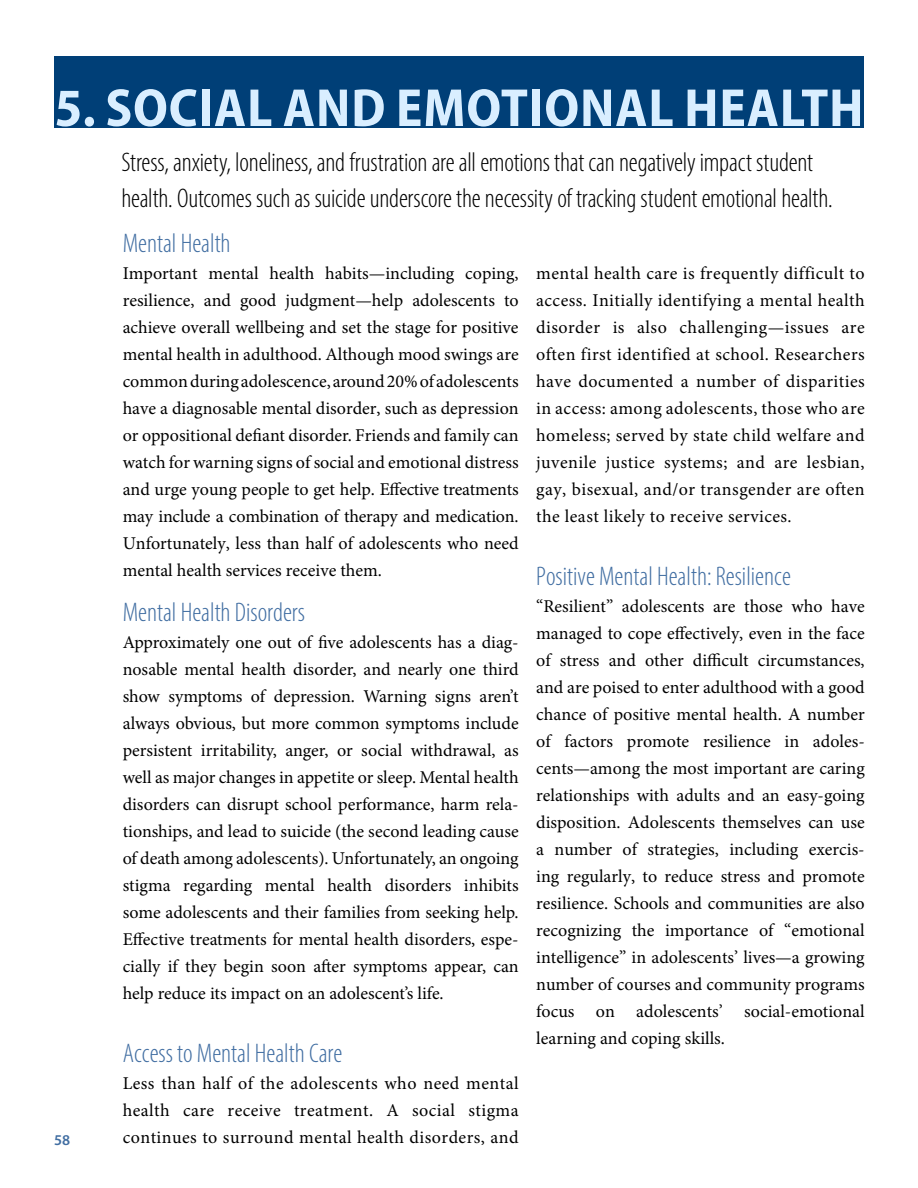
<style>
.page{position:relative;width:918px;height:1188px;background:#fff}
.page>*{position:absolute;margin:0;border:0;box-sizing:border-box;transform-origin:0 0}
.t1{font:700 semi-condensed 54px "Myriad Pro";letter-spacing:.015em;color:#d9eeff}
.t2{font:300 condensed 27px/36px "Myriad Pro";letter-spacing:-.01em;color:#000}
.t3{font:300 condensed 27px "Myriad Pro";color:#416ea2}
.t4{font:18px/27px "Minion Pro";letter-spacing:.025em;color:#000;text-align:justify}
.t5{font:600 15px "Myriad Pro";color:#416ea2}
</style>
<div class="page">
<div style="left:54px;top:56px;width:810px;height:72px;background:#003f77"></div>
<h1 class="t1" style="left:55px;top:73px;width:810px">5. SOCIAL AND EMOTIONAL HEALTH</h1>
<h2 class="t2" style="left:122px;top:144px;width:713px">Stress, anxiety, loneliness, and frustration are all emotions that can negatively impact student health. Outcomes such as suicide underscore the necessity of tracking student emotional health.</h2>
<h2 class="t3" style="left:123px;top:227px;width:109px">Mental Health</h2>
<p class="t4" style="left:123px;top:260px;width:398px">Important mental health habits—including coping, resilience, and good judgment—help adolescents to achieve overall wellbeing and set the stage for positive mental health in adulthood. Although mood swings are common during adolescence, around 20% of adolescents have a diagnosable mental disorder, such as depression or oppositional defiant disorder. Friends and family can watch for warning signs of social and emotional distress and urge young people to get help. Effective treatments may include a combination of therapy and medication.<br>Unfortunately, less than half of adolescents who need mental health services receive them.</p>
<h2 class="t3" style="left:123px;top:596px;width:184px">Mental Health Disorders</h2>
<p class="t4" style="left:123px;top:629px;width:398px">Approximately one out of five adolescents has a diag&shy;nosable mental health disorder, and nearly one third show symptoms of depression. Warning signs aren’t always obvious, but more common symptoms include persistent irritability, anger, or social withdrawal, as well as major changes in appetite or sleep. Mental health disorders can disrupt school performance, harm rela&shy;tionships, and lead to suicide (the second leading cause of death among adolescents). Unfortunately, an ongoing stigma regarding mental health disorders inhibits some adolescents and their families from seeking help.<br>Effective treatments for mental health disorders, espe&shy;cially if they begin soon after symptoms appear, can help reduce its impact on an adolescent’s life.</p>
<h2 class="t3" style="left:123px;top:1037px;width:221px">Access to Mental Health Care</h2>
<p class="t4" style="left:123px;top:1070px;width:398px">Less than half of the adolescents who need mental health care receive treatment. A social stigma</p>
<p class="t5" style="left:54px;top:1131px;width:18px">58</p>
<p class="t4" style="left:123px;top:1124px;width:397px">continues to surround mental health disorders, and</p>
<p class="t4" style="left:536px;top:260px;width:330px">mental health care is frequently difficult to access. Initially identifying a mental health disorder is also challenging—issues are often first identified at school. Researchers have documented a number of disparities in access: among adolescents, those who are homeless; served by state child welfare and juvenile justice systems; and are lesbian, gay, bisexual, and/or transgender are often the least likely to receive services.</p>
<h2 class="t3" style="left:536px;top:560px;width:256px">Positive Mental Health: Resilience</h2>
<p class="t4" style="left:536px;top:593px;width:330px">“Resilient” adolescents are those who have managed to cope effectively, even in the face of stress and other difficult circumstances, and are poised to enter adulthood with a good chance of positive mental health. A number of factors promote resilience in adoles&shy;cents—among the most important are caring relationships with adults and an easy-going disposition. Adolescents themselves can use a number of strategies, including exercis&shy;ing regularly, to reduce stress and promote resilience. Schools and communities are also recognizing the importance of “emotional intelligence” in adolescents’ lives—a growing number of courses and community programs focus on adolescents’ social-emotional learning and coping skills.</p>
</div>
